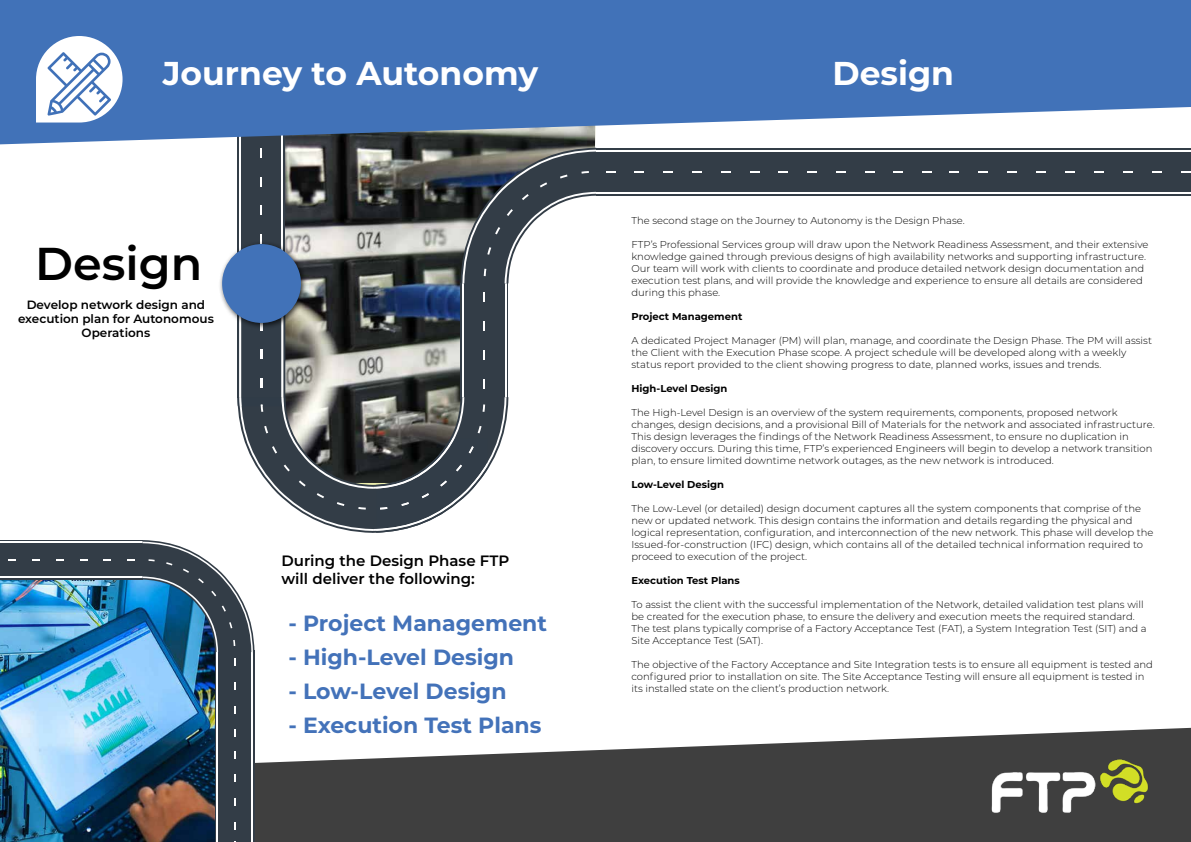
<style>
.page{position:relative;width:1191px;height:842px;background:#fff}
.page>*{position:absolute;margin:0;border:0;box-sizing:border-box;transform-origin:0 0}
.t1{font:600 46px "Montserrat";color:#000}
.t2{font:700 33px "Montserrat";color:#fff}
.t3{font:700 22px "Montserrat";color:#4372b9}
.t4{font:600 15px/18px "Montserrat";color:#000}
.t5{font:600 12px/14.4px "Montserrat";color:#000;text-align:center}
.t6{font:300 10px/12px "Montserrat";color:#000}
.t7{font:700 10px "Montserrat";color:#000}
</style>
<div class="page">
<img style="left:285px;top:144px;width:310px;height:262px">
<div style="left:237px;top:167px;width:48px;height:115px;background:#333d47"></div>
<hr style="left:239px;top:167px;width:2px;height:115px;background:#fff">
<hr style="left:281px;top:167px;width:2px;height:115px;background:#fff">
<svg style="left:260px;top:234px;width:2px;height:7px"></svg>
<svg style="left:260px;top:205px;width:2px;height:10px"></svg>
<svg style="left:260px;top:177px;width:2px;height:9px"></svg>
<div style="left:460px;top:283px;width:48px;height:115px;background:#333d47"></div>
<hr style="left:462px;top:283px;width:2px;height:115px;background:#fff">
<hr style="left:504px;top:283px;width:2px;height:115px;background:#fff">
<svg style="left:483px;top:379px;width:2px;height:9px"></svg>
<svg style="left:483px;top:350px;width:2px;height:10px"></svg>
<svg style="left:483px;top:321px;width:2px;height:10px"></svg>
<svg style="left:483px;top:293px;width:2px;height:9px"></svg>
<svg style="left:460px;top:148px;width:136px;height:135px"></svg>
<img style="left:237px;top:330px;width:49px;height:67px">
<img style="left:239px;top:330px;width:2px;height:67px">
<img style="left:281px;top:330px;width:2px;height:67px">
<svg style="left:260px;top:378px;width:2px;height:10px"></svg>
<svg style="left:260px;top:349px;width:2px;height:10px"></svg>
<svg style="left:237px;top:397px;width:271px;height:136px"></svg>
<div style="left:237px;top:52px;width:48px;height:115px;background:#333d47"></div>
<hr style="left:239px;top:52px;width:2px;height:115px;background:#fff">
<hr style="left:281px;top:52px;width:2px;height:115px;background:#fff">
<svg style="left:260px;top:148px;width:2px;height:10px"></svg>
<svg style="left:0;top:0;width:1191px;height:144px;background:#557fbc"></svg>
<svg style="left:36px;top:36px;width:87px;height:87px"></svg>
<svg style="left:254px;top:728px;width:937px;height:114px;fill:#3f3f3f"></svg>
<div style="left:219px;top:241px;width:89px;height:89px;background:#000;opacity:.75"></div>
<div style="left:222px;top:244px;width:79px;height:79px;background:#4172b8;border-radius:50%"></div>
<div style="left:596px;top:148px;width:118px;height:48px;background:#333d47"></div>
<hr style="left:596px;top:150px;width:115px;height:2px;background:#fff">
<hr style="left:596px;top:192px;width:115px;height:2px;background:#fff">
<svg style="left:606px;top:171px;width:9px;height:2px"></svg>
<svg style="left:634px;top:171px;width:10px;height:2px"></svg>
<svg style="left:663px;top:171px;width:10px;height:2px"></svg>
<svg style="left:692px;top:171px;width:9px;height:2px"></svg>
<div style="left:711px;top:148px;width:117px;height:48px;background:#333d47"></div>
<hr style="left:711px;top:150px;width:115px;height:2px;background:#fff">
<hr style="left:711px;top:192px;width:115px;height:2px;background:#fff">
<svg style="left:721px;top:171px;width:9px;height:2px"></svg>
<svg style="left:750px;top:171px;width:9px;height:2px"></svg>
<svg style="left:778px;top:171px;width:10px;height:2px"></svg>
<svg style="left:807px;top:171px;width:10px;height:2px"></svg>
<div style="left:826px;top:148px;width:115px;height:48px;background:#333d47"></div>
<hr style="left:826px;top:150px;width:115px;height:2px;background:#fff">
<hr style="left:826px;top:192px;width:115px;height:2px;background:#fff">
<svg style="left:836px;top:171px;width:9px;height:2px"></svg>
<svg style="left:865px;top:171px;width:9px;height:2px"></svg>
<svg style="left:893px;top:171px;width:10px;height:2px"></svg>
<svg style="left:922px;top:171px;width:10px;height:2px"></svg>
<div style="left:939px;top:148px;width:117px;height:48px;background:#333d47"></div>
<hr style="left:939px;top:150px;width:116px;height:2px;background:#fff">
<hr style="left:939px;top:192px;width:116px;height:2px;background:#fff">
<svg style="left:949px;top:171px;width:9px;height:2px"></svg>
<svg style="left:978px;top:171px;width:9px;height:2px"></svg>
<svg style="left:1007px;top:171px;width:9px;height:2px"></svg>
<svg style="left:1036px;top:171px;width:9px;height:2px"></svg>
<div style="left:1055px;top:148px;width:117px;height:48px;background:#333d47"></div>
<hr style="left:1055px;top:150px;width:116px;height:2px;background:#fff">
<hr style="left:1055px;top:192px;width:116px;height:2px;background:#fff">
<svg style="left:1065px;top:171px;width:9px;height:2px"></svg>
<svg style="left:1094px;top:171px;width:9px;height:2px"></svg>
<svg style="left:1123px;top:171px;width:9px;height:2px"></svg>
<svg style="left:1152px;top:171px;width:9px;height:2px"></svg>
<div style="left:1171px;top:148px;width:20px;height:48px;background:#333d47"></div>
<hr style="left:1171px;top:150px;width:20px;height:2px;background:#fff">
<hr style="left:1171px;top:192px;width:20px;height:2px;background:#fff">
<svg style="left:1181px;top:171px;width:9px;height:2px"></svg>
<img style="left:0;top:580px;width:215px;height:262px">
<div style="left:0;top:540px;width:48px;height:40px;background:#333d47"></div>
<hr style="left:0;top:576px;width:48px;height:2px;background:#fff">
<hr style="left:0;top:542px;width:48px;height:1px;background:#fff">
<svg style="left:8px;top:559px;width:8px;height:2px"></svg>
<svg style="left:32px;top:559px;width:8px;height:2px"></svg>
<div style="left:48px;top:540px;width:95px;height:40px;background:#333d47"></div>
<hr style="left:48px;top:576px;width:95px;height:2px;background:#fff">
<hr style="left:48px;top:542px;width:95px;height:1px;background:#fff">
<svg style="left:56px;top:559px;width:8px;height:2px"></svg>
<svg style="left:80px;top:559px;width:7px;height:2px"></svg>
<svg style="left:103px;top:559px;width:8px;height:2px"></svg>
<svg style="left:127px;top:559px;width:8px;height:2px"></svg>
<div style="left:215px;top:834px;width:39px;height:8px;background:#333d47"></div>
<div style="left:215px;top:743px;width:39px;height:95px;background:#333d47"></div>
<hr style="left:251px;top:743px;width:2px;height:95px;background:#fff">
<hr style="left:216px;top:743px;width:2px;height:95px;background:#fff">
<div style="left:215px;top:650px;width:39px;height:95px;background:#333d47"></div>
<hr style="left:251px;top:650px;width:2px;height:95px;background:#fff">
<hr style="left:216px;top:650px;width:2px;height:95px;background:#fff">
<svg style="left:142px;top:540px;width:112px;height:112px"></svg>
<img style="left:984px;top:754px;width:169px;height:65px">
<h2 class="t2" style="left:163px;top:50px;width:377px">Journey to Autonomy</h2>
<h1 class="t1" style="left:35px;top:231px;width:169px">Design</h1>
<p class="t5" style="left:18px;top:297px;width:197px">Develop network design and execution plan for Autonomous<br>Operations</p>
<h3 class="t4" style="left:281px;top:551px;width:229px">During the Design Phase FTP will deliver the following:</h3>
<h3 class="t3" style="left:288px;top:607px;width:260px">- Project Management</h3>
<h3 class="t3" style="left:288px;top:641px;width:227px">- High-Level Design</h3>
<h3 class="t3" style="left:288px;top:675px;width:220px">- Low-Level Design</h3>
<h3 class="t3" style="left:288px;top:709px;width:254px">- Execution Test Plans</h3>
<h2 class="t2" style="left:832px;top:50px;width:123px">Design</h2>
<p class="t6" style="left:631px;top:214px;width:335px">The second stage on the Journey to Autonomy is the Design Phase.</p>
<p class="t6" style="left:631px;top:238px;width:518px">FTP’s Professional Services group will draw upon the Network Readiness Assessment, and their extensive knowledge gained through previous designs of high availability networks and supporting infrastructure.<br>Our team will work with clients to coordinate and produce detailed network design documentation and execution test plans, and will provide the knowledge and experience to ensure all details are considered during this phase.</p>
<p class="t7" style="left:631px;top:310px;width:112px">Project Management</p>
<p class="t6" style="left:631px;top:334px;width:522px">A dedicated Project Manager (PM) will plan, manage, and coordinate the Design Phase. The PM will assist the Client with the Execution Phase scope. A project schedule will be developed along with a weekly status report provided to the client showing progress to date, planned works, issues and trends.</p>
<p class="t7" style="left:631px;top:382px;width:97px">High-Level Design</p>
<p class="t6" style="left:631px;top:406px;width:524px">The High-Level Design is an overview of the system requirements, components, proposed network changes, design decisions, and a provisional Bill of Materials for the network and associated infrastructure.<br>This design leverages the findings of the Network Readiness Assessment, to ensure no duplication in discovery occurs. During this time, FTP’s experienced Engineers will begin to develop a network transition plan, to ensure limited downtime network outages, as the new network is introduced.</p>
<p class="t7" style="left:631px;top:478px;width:94px">Low-Level Design</p>
<p class="t6" style="left:631px;top:502px;width:523px">The Low-Level (or detailed) design document captures all the system components that comprise of the new or updated network. This design contains the information and details regarding the physical and logical representation, configuration, and interconnection of the new network. This phase will develop the Issued-for-construction (IFC) design, which contains all of the detailed technical information required to proceed to execution of the project.</p>
<p class="t7" style="left:631px;top:574px;width:110px">Execution Test Plans</p>
<p class="t6" style="left:631px;top:598px;width:517px">To assist the client with the successful implementation of the Network, detailed validation test plans will be created for the execution phase, to ensure the delivery and execution meets the required standard.<br>The test plans typically comprise of a Factory Acceptance Test (FAT), a System Integration Test (SIT) and a Site Acceptance Test (SAT).</p>
<p class="t6" style="left:631px;top:658px;width:523px">The objective of the Factory Acceptance and Site Integration tests is to ensure all equipment is tested and configured prior to installation on site. The Site Acceptance Testing will ensure all equipment is tested in its installed state on the client’s production network.</p>
</div>
